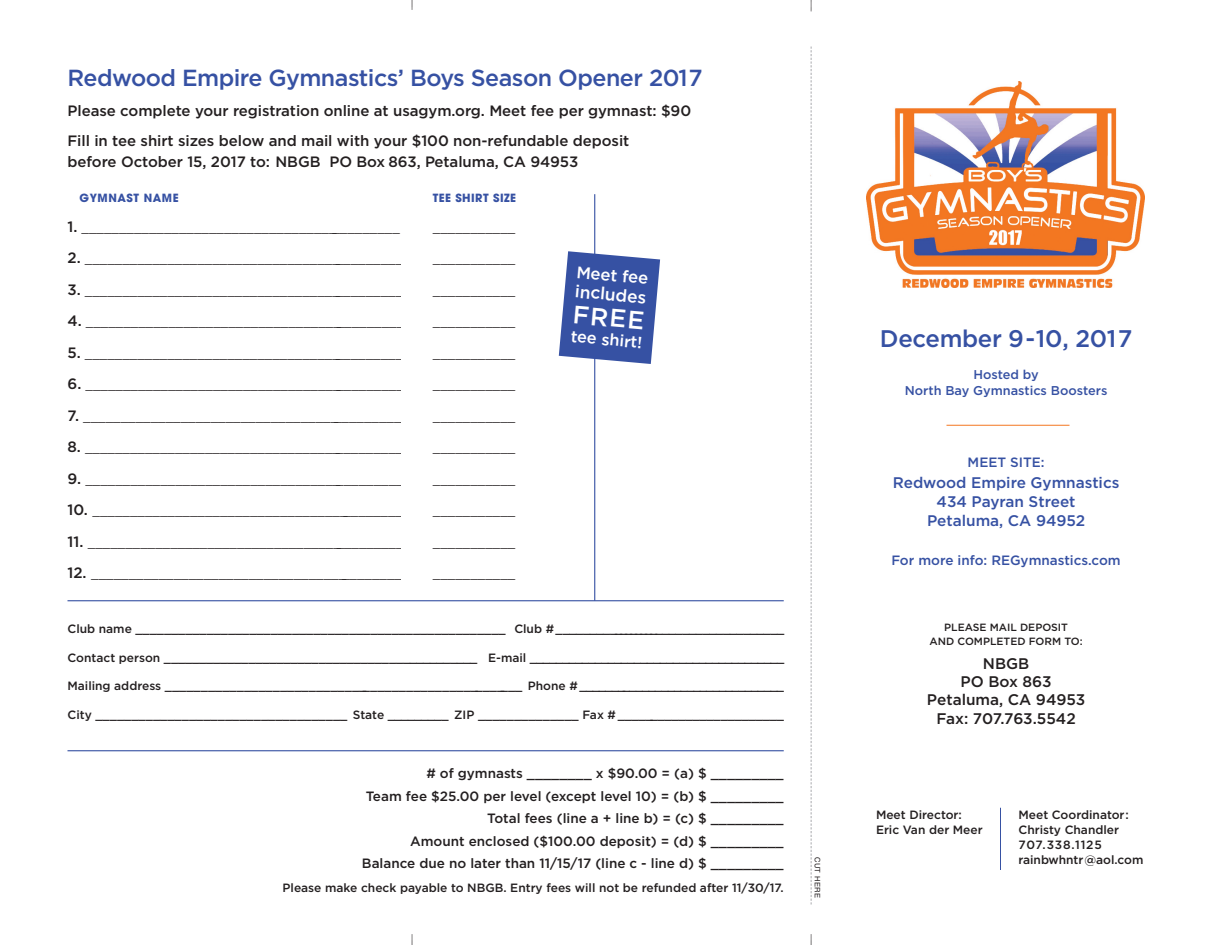
<style>
.page{position:relative;width:1215px;height:945px;background:#fff}
.page>*{position:absolute;margin:0;border:0;box-sizing:border-box;transform-origin:0 0}
.t1{font:500 25.2px "Gotham";color:#fff}
.t2{font:500 24px "Gotham";letter-spacing:-.015em;color:#3651a3}
.t3{font:500 23.25px "Gotham";letter-spacing:-.025em;color:#3651a3}
.t4{font:500 17.25px "Gotham";color:#fff}
.t5{font:500 16.65px "Gotham";color:#fff}
.t6{font:500 16.35px "Gotham";color:#fff}
.t7{font:500 15.3px/19px "Gotham";color:#3651a3;text-align:center}
.t8{font:500 15.3px/18.1px "Gotham";color:#231f20;text-align:center}
.t9{font:500 15px "Avant Garde";color:#231f20}
.t10{font:500 15px/30px "Gotham";letter-spacing:-.005em;color:#231f20}
.t11{font:500 13.5px/22.5px "Gotham";color:#231f20;text-align:right}
.t12{font:500 13.5px "Gotham";color:#3651a3}
.t13{font:500 12.75px/16.5px "Gotham";color:#3651a3;text-align:center}
.t14{font:500 12px/15px "Gotham";color:#231f20}
.t15{font:700 11.25px "Avant Garde";letter-spacing:.05em;color:#3651a3}
.t16{font:500 10.5px/13.5px "Gotham";color:#231f20;text-align:center}
.t17{font:7.5px "Helvetica";letter-spacing:.055em;color:#231f20}
.s1{font-family:"Gotham"}
</style>
<div class="page">
<svg style="left:811px;top:0;width:1px;height:12px"></svg>
<hr style="left:68px;top:600px;width:716px;height:1px;background:#3651a3">
<hr style="left:68px;top:750px;width:716px;height:1px;background:#3651a3">
<hr style="left:1000px;top:808px;width:1px;height:62px;background:#3651a3">
<hr style="left:946px;top:425px;width:124px;height:1px;background:#f47721">
<svg style="left:811px;top:47px;width:1px;height:858px"></svg>
<img style="left:867px;top:82px;width:278px;height:205px">
<hr style="left:594px;top:194px;width:1px;height:407px;background:#3651a3">
<svg style="left:559px;top:251px;width:101px;height:113px;background:#546bb0"></svg>
<h3 class="t3" style="left:68px;top:64px;width:637px">Redwood Empire Gymnastics’ Boys Season Opener 2017</h3>
<p class="t10" style="left:68px;top:96px;width:625px">Please complete your registration online at usagym.org. Meet fee per gymnast: $90<br>Fill in tee shirt sizes below and mail with your $100 non-refundable deposit</p>
<p class="t10" style="left:68px;top:147px;width:512px">before October 15, 2017 to: NBGB PO Box 863, Petaluma, CA 94953</p>
<p class="t15" style="left:80px;top:193px;width:101px">GYMNAST NAME</p>
<p class="t15" style="left:433px;top:193px;width:85px">TEE SHIRT SIZE</p>
<p class="t9" style="left:68px;top:220px;width:334px"><span class="s1">1.</span> ___________________________________________</p>
<p class="t9" style="left:433px;top:220px;width:84px">___________</p>
<p class="t9" style="left:68px;top:252px;width:337px"><span class="s1">2.</span> ___________________________________________</p>
<p class="t9" style="left:433px;top:252px;width:84px">___________</p>
<p class="t9" style="left:68px;top:283px;width:337px"><span class="s1">3.</span> ___________________________________________</p>
<p class="t9" style="left:433px;top:283px;width:84px">___________</p>
<p class="t9" style="left:68px;top:315px;width:338px"><span class="s1">4.</span> ___________________________________________</p>
<p class="t9" style="left:433px;top:315px;width:84px">___________</p>
<p class="t9" style="left:68px;top:346px;width:337px"><span class="s1">5.</span> ___________________________________________</p>
<p class="t9" style="left:433px;top:346px;width:84px">___________</p>
<p class="t9" style="left:68px;top:378px;width:338px"><span class="s1">6.</span> ___________________________________________</p>
<p class="t9" style="left:433px;top:378px;width:84px">___________</p>
<p class="t9" style="left:68px;top:409px;width:336px"><span class="s1">7.</span> ___________________________________________</p>
<p class="t9" style="left:433px;top:409px;width:84px">___________</p>
<p class="t9" style="left:68px;top:441px;width:337px"><span class="s1">8.</span> ___________________________________________</p>
<p class="t9" style="left:433px;top:441px;width:84px">___________</p>
<p class="t9" style="left:68px;top:472px;width:338px"><span class="s1">9.</span> ___________________________________________</p>
<p class="t9" style="left:433px;top:472px;width:84px">___________</p>
<p class="t9" style="left:68px;top:504px;width:337px"><span class="s1">10.</span> __________________________________________</p>
<p class="t9" style="left:433px;top:504px;width:84px">___________</p>
<p class="t9" style="left:68px;top:535px;width:338px"><span class="s1">11.</span> ___________________________________________</p>
<p class="t9" style="left:433px;top:535px;width:84px">___________</p>
<p class="t9" style="left:68px;top:567px;width:336px"><span class="s1">12.</span> __________________________________________</p>
<p class="t9" style="left:433px;top:567px;width:84px">___________</p>
<p class="t5" style="left:577px;top:262px;width:73px;rotate:5deg">Meet fee</p>
<p class="t4" style="left:576px;top:281px;width:73px;rotate:5deg">includes</p>
<h1 class="t1" style="left:574px;top:300px;width:73px;rotate:5deg">FREE</h1>
<p class="t6" style="left:572px;top:327px;width:73px;rotate:5deg">tee shirt!</p>
<p class="t14" style="left:68px;top:622px;width:718px">Club name ____________________________________________________ Club #____________________________________</p>
<p class="t14" style="left:68px;top:650px;width:718px">Contact person _____________________________________________ E-mail _______________________________________</p>
<p class="t14" style="left:68px;top:679px;width:718px">Mailing address ___________________________________________________ Phone # ________________________________</p>
<p class="t14" style="left:67px;top:707px;width:718px">City ___________________________________ State _________ ZIP ______________ Fax # ________________________</p>
<p class="t11" style="left:362px;top:762px;width:423px"># of gymnasts ________ x $90.00 = (a) $ _________<br>Team fee $25.00 per level (except level 10) = (b) $ _________ Total fees (line a + line b) = (c) $ _________<br>Amount enclosed ($100.00 deposit) = (d) $ _________ Balance due no later than 11/15/17 (line c - line d) $ _________</p>
<p class="t14" style="left:283px;top:880px;width:503px">Please make check payable to NBGB. Entry fees will not be refunded after 11/30/17.</p>
<p class="t17" style="left:822px;top:857px;width:43px;rotate:90deg">CUT HERE</p>
<h2 class="t2" style="left:880px;top:325px;width:254px">December 9-10, 2017</h2>
<p class="t13" style="left:905px;top:366px;width:204px">Hosted by<br>North Bay Gymnastics Boosters</p>
<p class="t12" style="left:968px;top:455px;width:78px">MEET SITE:</p>
<p class="t7" style="left:893px;top:474px;width:228px">Redwood Empire Gymnastics<br>434 Payran Street<br>Petaluma, CA 94952</p>
<p class="t12" style="left:892px;top:552px;width:231px">For more info: REGymnastics.com</p>
<p class="t16" style="left:930px;top:621px;width:155px">PLEASE MAIL DEPOSIT<br>AND COMPLETED FORM TO:</p>
<p class="t8" style="left:927px;top:654px;width:160px">NBGB<br>PO Box 863<br>Petaluma, CA 94953</p>
<p class="t8" style="left:936px;top:710px;width:141px">Fax: 707.763.5542</p>
<p class="t14" style="left:876px;top:807px;width:108px">Meet Director:<br>Eric Van der Meer</p>
<p class="t14" style="left:1018px;top:807px;width:126px">Meet Coordinator:<br>Christy Chandler<br>707.338.1125 rainbwhntr@aol.com</p>
</div>
